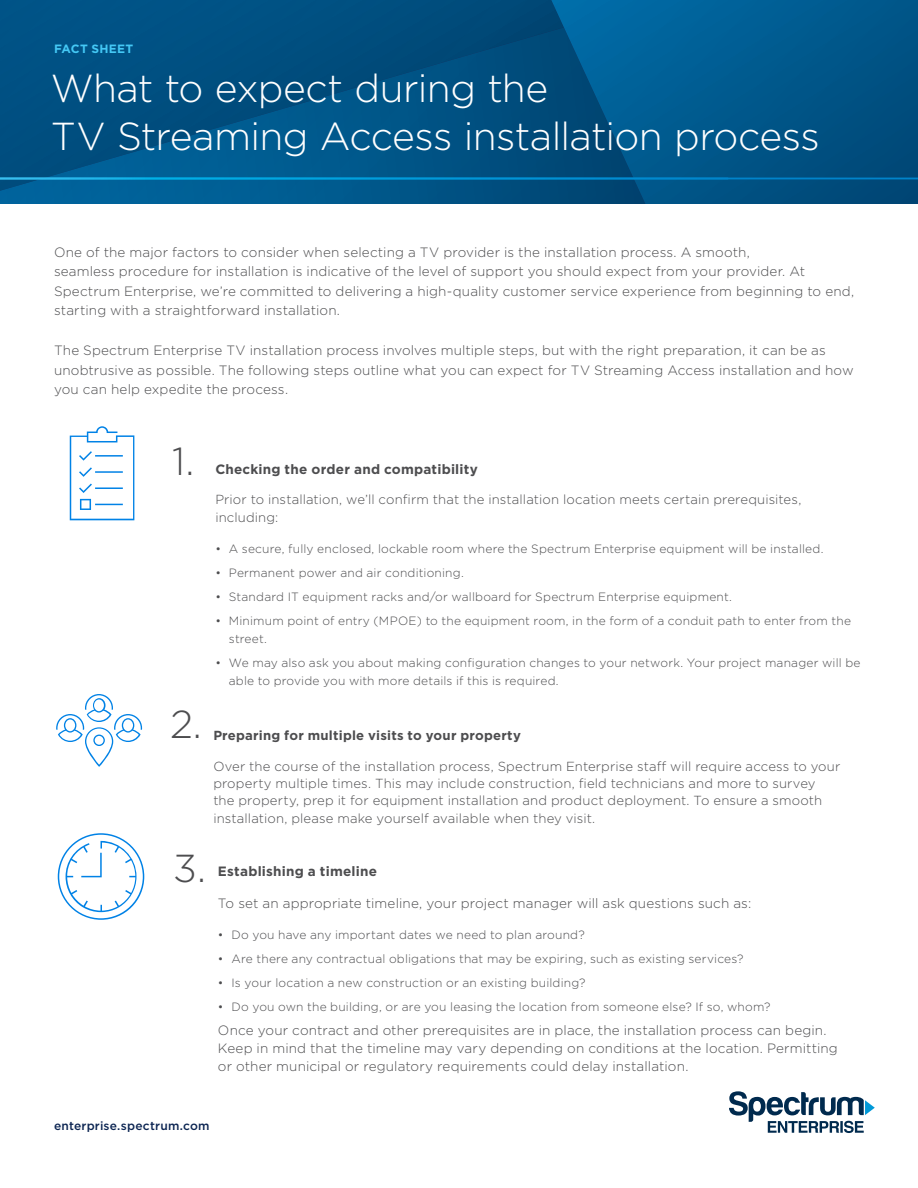
<style>
.page{position:relative;width:918px;height:1188px;background:#fff}
.page>*{position:absolute;margin:0;border:0;box-sizing:border-box;transform-origin:0 0}
.t1{font:300 39px/48px "Gotham";letter-spacing:-.015em;color:#fff}
.t2{font:300 39px "Gotham";color:#4d4d4f}
.t3{font:300 13.5px/19.5px "Gotham";letter-spacing:.01em;color:#4d4d4f}
.t4{font:700 13.5px "Gotham";letter-spacing:.015em;color:#4d4d4f}
.t5{font:300 13.2px/17.2px "Gotham";letter-spacing:.01em;color:#4d4d4f}
.t6{font:700 13.2px "Gotham";letter-spacing:.015em;color:#4d4d4f}
.t7{font:300 12px/18px "Gotham";letter-spacing:.015em;color:#4d4d4f}
.t8{font:500 12px "Gotham";letter-spacing:.02em;color:#0c2552}
.t9{font:700 12px "Gotham";letter-spacing:.025em;color:#44c8f5}
</style>
<div class="page">
<svg style="left:0;top:0;width:918px;height:204px;background:#005386"></svg>
<hr style="left:0;top:178px;width:918px;height:1px;background:#fff">
<svg style="left:729px;top:1091px;width:146px;height:42px"></svg>
<svg style="left:56px;top:694px;width:86px;height:73px"></svg>
<svg style="left:70px;top:426px;width:64px;height:94px"></svg>
<svg style="left:58px;top:833px;width:86px;height:87px"></svg>
<p class="t9" style="left:54px;top:40px;width:81px">FACT SHEET</p>
<h1 class="t1" style="left:51px;top:63px;width:771px">What to expect during the<br>TV Streaming Access installation process</h1>
<p class="t3" style="left:54px;top:242px;width:802px">One of the major factors to consider when selecting a TV provider is the installation process. A smooth,<br>seamless procedure for installation is indicative of the level of support you should expect from your provider. At Spectrum Enterprise, we’re committed to delivering a high-quality customer service experience from beginning to end, starting with a straightforward installation.</p>
<p class="t3" style="left:54px;top:341px;width:801px">The Spectrum Enterprise TV installation process involves multiple steps, but with the right preparation, it can be as unobtrusive as possible. The following steps outline what you can expect for TV Streaming Access installation and how you can help expedite the process.</p>
<h1 class="t2" style="left:172px;top:436px;width:24px">1.</h1>
<h1 class="t2" style="left:170px;top:700px;width:33px">2.</h1>
<p class="t4" style="left:215px;top:460px;width:264px">Checking the order and compatibility</p>
<p class="t5" style="left:215px;top:491px;width:587px">Prior to installation, we’ll confirm that the installation location meets certain prerequisites, including:</p>
<p class="t7" style="left:215px;top:540px;width:610px">• A secure, fully enclosed, lockable room where the Spectrum Enterprise equipment will be installed.</p>
<p class="t7" style="left:215px;top:564px;width:250px">• Permanent power and air conditioning.</p>
<p class="t7" style="left:215px;top:588px;width:518px">• Standard IT equipment racks and/or wallboard for Spectrum Enterprise equipment.</p>
<p class="t7" style="left:229px;top:612px;width:624px;text-indent:-14px">• Minimum point of entry (MPOE) to the equipment room, in the form of a conduit path to enter from the street.</p>
<p class="t7" style="left:229px;top:654px;width:633px;text-indent:-14px">• We may also ask you about making configuration changes to your network. Your project manager will be able to provide you with more details if this is required.</p>
<p class="t6" style="left:213px;top:727px;width:309px">Preparing for multiple visits to your property</p>
<p class="t5" style="left:213px;top:757px;width:628px">Over the course of the installation process, Spectrum Enterprise staff will require access to your property multiple times. This may include construction, field technicians and more to survey<br>the property, prep it for equipment installation and product deployment. To ensure a smooth installation, please make yourself available when they visit.</p>
<h1 class="t2" style="left:173px;top:844px;width:35px">3.</h1>
<p class="t4" style="left:218px;top:862px;width:161px">Establishing a timeline</p>
<p class="t3" style="left:218px;top:893px;width:535px">To set an appropriate timeline, your project manager will ask questions such as:</p>
<p class="t7" style="left:218px;top:926px;width:368px">• Do you have any important dates we need to plan around?</p>
<p class="t7" style="left:218px;top:950px;width:527px">• Are there any contractual obligations that may be expiring, such as existing services?</p>
<p class="t7" style="left:218px;top:974px;width:369px">• Is your location a new construction or an existing building?</p>
<p class="t7" style="left:218px;top:998px;width:554px">• Do you own the building, or are you leasing the location from someone else? If so, whom?</p>
<p class="t3" style="left:218px;top:1021px;width:621px;line-height:18px">Once your contract and other prerequisites are in place, the installation process can begin.<br>Keep in mind that the timeline may vary depending on conditions at the location. Permitting or other municipal or regulatory requirements could delay installation.</p>
<p class="t8" style="left:54px;top:1118px;width:157px">enterprise.spectrum.com</p>
</div>
